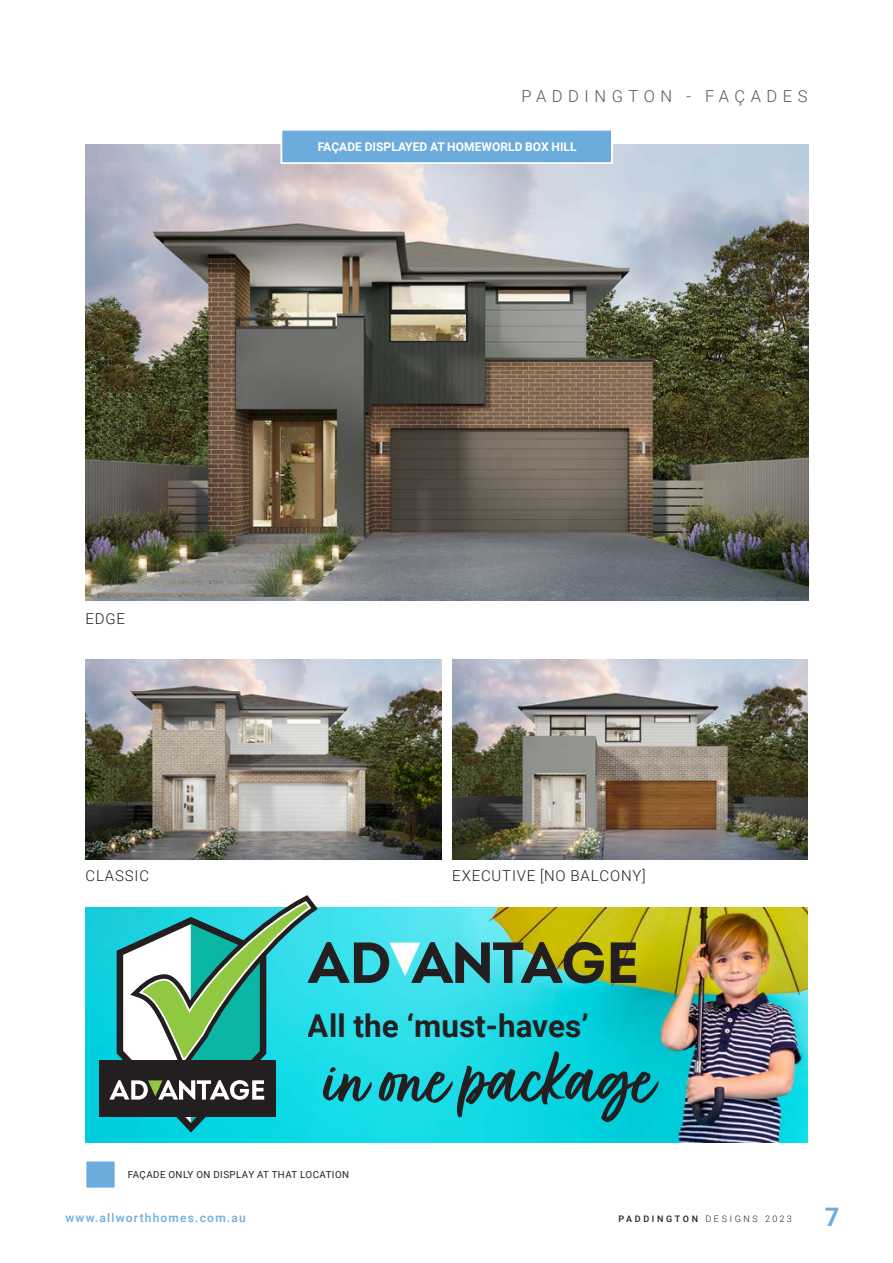
<style>
.page{position:relative;width:893px;height:1263px;background:#fff}
.page>*{position:absolute;margin:0;border:0;box-sizing:border-box;transform-origin:0 0}
.t1{font:91.05px "Fave Script Bold Pro";color:#231f20}
.t2{font:700 31.5px "Roboto";color:#231f20}
.t3{font:700 25.5px "Roboto";color:#6cacdd}
.t4{font:300 16.5px "Roboto";letter-spacing:.335em;color:#57585a}
.t5{font:300 15px "Roboto";letter-spacing:.055em;color:#231f20}
.t6{font:700 12px "Roboto";letter-spacing:.005em;color:#fff}
.t7{font:500 12px "Roboto";letter-spacing:.1em;color:#6cacdd}
.t8{font:9.75px "Roboto";letter-spacing:.045em;color:#231f20}
.t9{font:300 9px "Roboto";letter-spacing:.295em;color:#231f20}
.s1{font-weight:500}
</style>
<div class="page">
<img style="left:452px;top:660px;width:356px;height:200px">
<img style="left:85px;top:145px;width:723px;height:456px">
<img style="left:85px;top:660px;width:356px;height:200px">
<div style="left:281px;top:129px;width:331px;height:35px;background:#6cacdd;border:2px solid #fff"></div>
<div style="left:85px;top:1160px;width:31px;height:29px;background:#6cacdd;border:2px solid #fff"></div>
<img style="left:85px;top:908px;width:723px;height:234px">
<div style="left:99px;top:1060px;width:177px;height:57px;background:#231f20"></div>
<svg style="left:611px;top:942px;width:25px;height:41px"></svg>
<svg style="left:110px;top:895px;width:494px;height:237px"></svg>
<p class="t4" style="left:521px;top:85px;width:288px">PADDINGTON - FAÇADES</p>
<p class="t6" style="left:304px;top:138px;width:287px">FAÇADE DISPLAYED AT HOMEWORLD WARNERVALE</p>
<p class="t6" style="left:318px;top:138px;width:260px">FAÇADE DISPLAYED AT HOMEWORLD BOX HILL</p>
<p class="t5" style="left:85px;top:608px;width:41px">EDGE</p>
<p class="t5" style="left:85px;top:865px;width:65px">CLASSIC</p>
<p class="t5" style="left:452px;top:865px;width:195px">EXECUTIVE [NO BALCONY]</p>
<h2 class="t2" style="left:308px;top:1004px;width:282px">All the ‘must-haves’</h2>
<h1 class="t1" style="left:325px;top:1028px;width:332px">in one package</h1>
<p class="t8" style="left:128px;top:1167px;width:223px">FAÇADE ONLY ON DISPLAY AT THAT LOCATION</p>
<p class="t7" style="left:65px;top:1209px;width:182px">www.allworthhomes.com.au</p>
<p class="t9" style="left:619px;top:1212px;width:175px"><span class="s1">PADDINGTON</span> DESIGNS 2023</p>
<h3 class="t3" style="left:825px;top:1199px;width:16px">7</h3>
</div>
